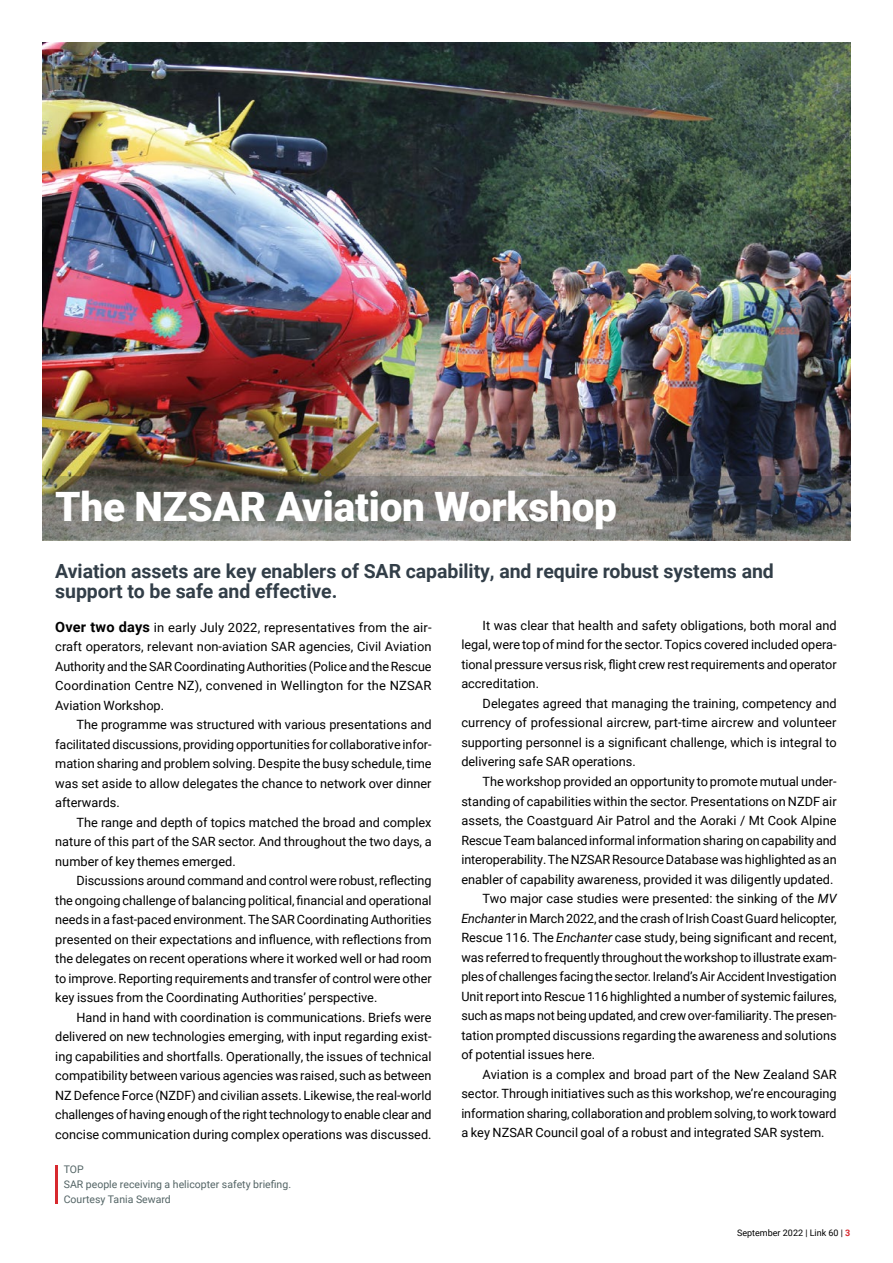
<style>
.page{position:relative;width:893px;height:1263px;background:#fff}
.page>*{position:absolute;margin:0;border:0;box-sizing:border-box;transform-origin:0 0}
.Story_Head{font:900 40.5px "Roboto";letter-spacing:-.005em;color:#fff}
.Story_Subhead{font:700 19.5px/20.2px "Roboto";letter-spacing:-.005em;color:#323e48}
.Body_text_Indented{font:12.75px/19.5px "Roboto";color:#000;text-align:justify}
.Body_first_paragarph{font:12.75px/19.5px "Roboto";letter-spacing:.01em;color:#000;text-align:justify}
.Photo_caption_body{font:10.5px "Roboto";color:#536465}
.Photo_caption_head{font:10.5px "Roboto";color:#536465}
.t1{font:9px "Roboto";color:#000}
.s1{font-weight:700;font-size:14.25px}
.s2{font-style:italic}
.s3{font-weight:700;color:#d7292e}
</style>
<div class="page">
<img style="left:43px;top:43px;width:807px;height:433px">
<svg style="left:43px;top:476px;width:807px;height:64px;background:#6d6e6c"></svg>
<hr style="left:55px;top:1165px;width:2px;height:38px;background:#d7292e">
<h1 class="Story_Head" style="left:55px;top:478px;width:563px">The NZSAR Aviation Workshop</h1>
<h3 class="Story_Subhead" style="left:55px;top:560px;width:720px">Aviation assets are key enablers of SAR capability, and require robust systems and support to be safe and effective.</h3>
<p class="Body_first_paragarph" style="left:55px;top:617px;width:378px"><span class="s1">Over two days</span> in early July 2022, representatives from the air&shy;craft operators, relevant non-aviation SAR agencies, Civil Aviation Authority and the SAR Coordinating Authorities (Police and the Rescue Coordination Centre NZ), convened in Wellington for the NZSAR Aviation Workshop.</p>
<p class="Body_text_Indented" style="left:55px;top:714px;width:378px;text-indent:21px">The programme was structured with various presentations and facilitated discussions, providing opportunities for collaborative infor&shy;mation sharing and problem solving. Despite the busy schedule, time was set aside to allow delegates the chance to network over dinner afterwards.</p>
<p class="Body_text_Indented" style="left:55px;top:812px;width:378px;text-indent:21px">The range and depth of topics matched the broad and complex nature of this part of the SAR sector. And throughout the two days, a number of key themes emerged.</p>
<p class="Body_text_Indented" style="left:55px;top:870px;width:378px;text-indent:21px">Discussions around command and control were robust, reflecting the ongoing challenge of balancing political, financial and operational needs in a fast-paced environment. The SAR Coordinating Authorities presented on their expectations and influence, with reflections from the delegates on recent operations where it worked well or had room to improve. Reporting requirements and transfer of control were other key issues from the Coordinating Authorities’ perspective.</p>
<p class="Body_text_Indented" style="left:55px;top:1007px;width:378px;text-indent:21px">Hand in hand with coordination is communications. Briefs were delivered on new technologies emerging, with input regarding exist&shy;ing capabilities and shortfalls. Operationally, the issues of technical compatibility between various agencies was raised, such as between NZ Defence Force (NZDF) and civilian assets. Likewise, the real-world challenges of having enough of the right technology to enable clear and concise communication during complex operations was discussed.</p>
<p class="Body_text_Indented" style="left:461px;top:615px;width:377px;text-indent:21px">It was clear that health and safety obligations, both moral and legal, were top of mind for the sector. Topics covered included opera&shy;tional pressure versus risk, flight crew rest requirements and operator accreditation.</p>
<p class="Body_text_Indented" style="left:461px;top:693px;width:377px;text-indent:21px">Delegates agreed that managing the training, competency and currency of professional aircrew, part-time aircrew and volunteer supporting personnel is a significant challenge, which is integral to delivering safe SAR operations.</p>
<p class="Body_text_Indented" style="left:461px;top:771px;width:377px;text-indent:21px">The workshop provided an opportunity to promote mutual under&shy;standing of capabilities within the sector. Presentations on NZDF air assets, the Coastguard Air Patrol and the Aoraki / Mt Cook Alpine Rescue Team balanced informal information sharing on capability and interoperability. The NZSAR Resource Database was highlighted as an enabler of capability awareness, provided it was diligently updated.</p>
<p class="Body_text_Indented" style="left:461px;top:888px;width:377px;text-indent:21px">Two major case studies were presented: the sinking of the <span class="s2">MV Enchanter</span> in March 2022, and the crash of Irish Coast Guard helicopter, Rescue 116. The <span class="s2">Enchanter</span> case study, being significant and recent, was referred to frequently throughout the workshop to illustrate exam&shy;ples of challenges facing the sector. Ireland’s Air Accident Investigation Unit report into Rescue 116 highlighted a number of systemic failures, such as maps not being updated, and crew over-familiarity. The presen&shy;tation prompted discussions regarding the awareness and solutions of potential issues here.</p>
<p class="Body_text_Indented" style="left:461px;top:1064px;width:377px;text-indent:21px">Aviation is a complex and broad part of the New Zealand SAR sector. Through initiatives such as this workshop, we’re encouraging information sharing, collaboration and problem solving, to work toward a key NZSAR Council goal of a robust and integrated SAR system.</p>
<p class="Photo_caption_head" style="left:64px;top:1162px;width:21px">TOP</p>
<p class="Photo_caption_body" style="left:64px;top:1177px;width:229px">SAR people receiving a helicopter safety briefing.</p>
<p class="Photo_caption_body" style="left:64px;top:1192px;width:109px">Courtesy Tania Seward</p>
<p class="t1" style="left:737px;top:1226px;width:115px">September 2022 | Link 60 | <span class="s3">3</span></p>
</div>
